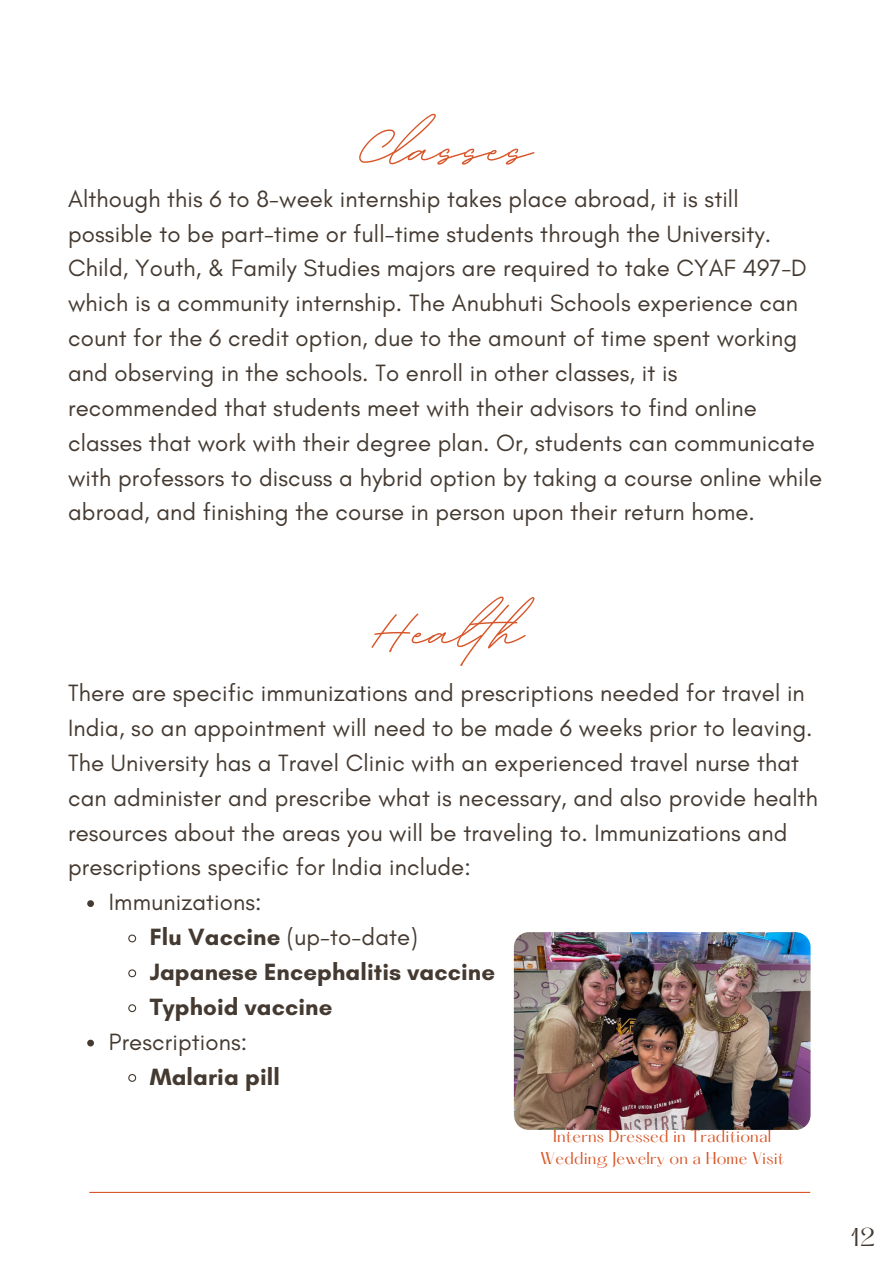
<style>
.page{position:relative;width:893px;height:1264px;background:#fff}
.page>*{position:absolute;margin:0;border:0;box-sizing:border-box;transform-origin:0 0}
.t1{font:700 89.85px "BD Script";letter-spacing:.01em;color:#d85528}
.t2{font:24px/34.8px "Glacial Indifference";letter-spacing:.005em;color:#443a31}
.t3{font:700 24px "Glacial Indifference";letter-spacing:.005em;color:#443a31}
.t4{font:22.5px "Hatton";color:#443a31}
.t5{font:15px/22.5px "Hatton";letter-spacing:.01em;color:#d85528;text-align:center}
.s1{font-weight:700}
</style>
<div class="page">
<svg style="left:87px;top:900px;width:7px;height:7px"></svg>
<svg style="left:128px;top:934px;width:9px;height:9px"></svg>
<svg style="left:128px;top:969px;width:9px;height:9px"></svg>
<svg style="left:128px;top:1004px;width:9px;height:8px"></svg>
<svg style="left:87px;top:1039px;width:7px;height:7px"></svg>
<svg style="left:128px;top:1074px;width:9px;height:8px"></svg>
<hr style="left:89px;top:1191px;width:721px;height:1px;background:#d85528">
<img style="left:514px;top:932px;width:296px;height:197px;border-radius:15px">
<p class="t1" style="left:361px;top:89px;width:172px">Classes</p>
<p class="t2" style="left:68px;top:181px;width:755px">Although this 6 to 8-week internship takes place abroad, it is still possible to be part-time or full-time students through the University.<br>Child, Youth, &amp; Family Studies majors are required to take CYAF 497-D which is a community internship. The Anubhuti Schools experience can count for the 6 credit option, due to the amount of time spent working and observing in the schools. To enroll in other classes, it is recommended that students meet with their advisors to find online classes that work with their degree plan. Or, students can communicate with professors to discuss a hybrid option by taking a course online while abroad, and finishing the course in person upon their return home.</p>
<p class="t1" style="left:370px;top:572px;width:154px">Health</p>
<p class="t2" style="left:68px;top:675px;width:751px">There are specific immunizations and prescriptions needed for travel in India, so an appointment will need to be made 6 weeks prior to leaving.<br>The University has a Travel Clinic with an experienced travel nurse that can administer and prescribe what is necessary, and also provide health resources about the areas you will be traveling to. Immunizations and prescriptions specific for India include:</p>
<p class="t2" style="left:109px;top:884px;width:154px">Immunizations:</p>
<p class="t2" style="left:150px;top:919px;width:269px"><span class="s1">Flu Vaccine</span> (up-to-date)</p>
<p class="t3" style="left:150px;top:957px;width:347px">Japanese Encephalitis vaccine</p>
<p class="t3" style="left:150px;top:992px;width:184px">Typhoid vaccine</p>
<p class="t2" style="left:109px;top:1023px;width:140px">Prescriptions:</p>
<p class="t3" style="left:150px;top:1061px;width:132px">Malaria pill</p>
<p class="t5" style="left:540px;top:1126px;width:245px">Interns Dressed in Traditional<br>Wedding Jewelry on a Home Visit</p>
<p class="t4" style="left:850px;top:1226px;width:26px">12</p>
</div>
